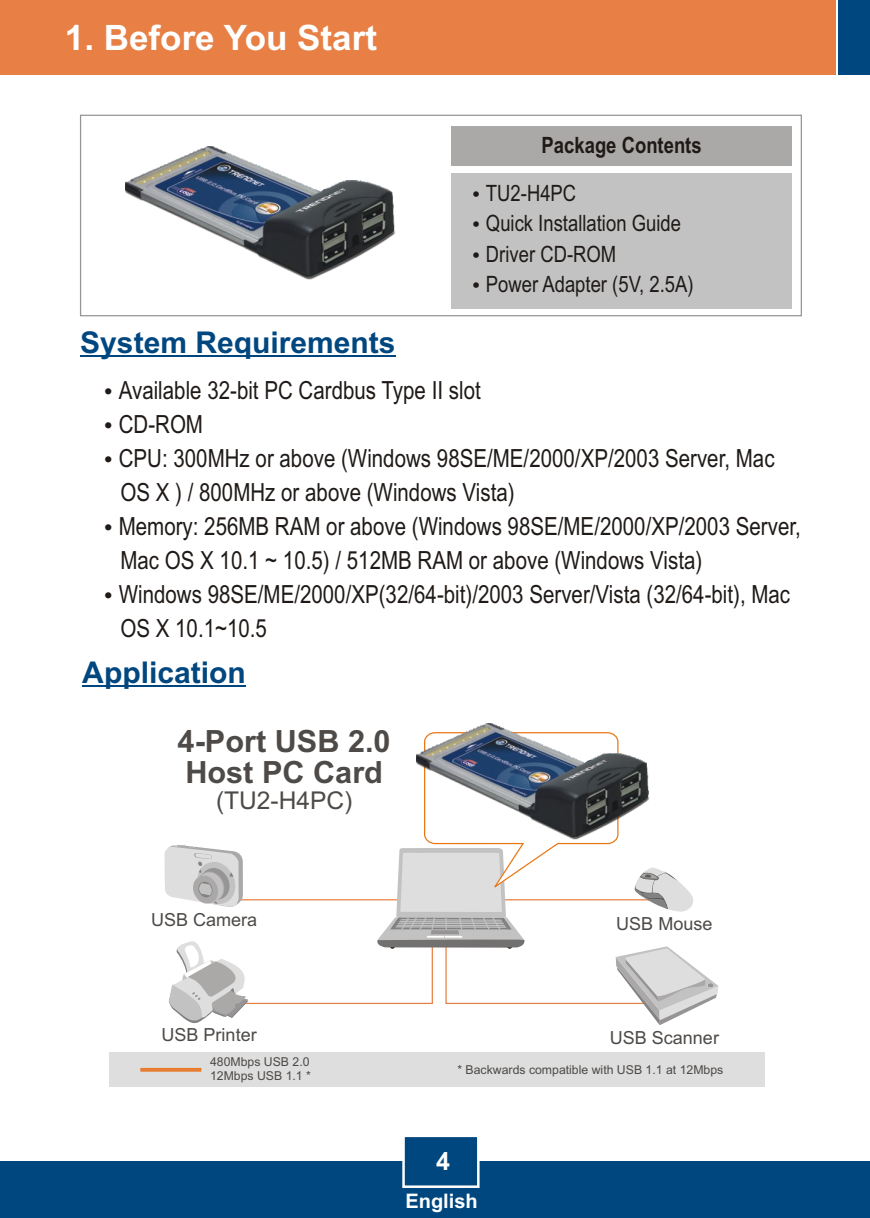
<style>
.page{position:relative;width:870px;height:1218px;background:#fff}
.page>*{position:absolute;margin:0;border:0;box-sizing:border-box;transform-origin:0 0}
.t1{font:700 35px "Arial";color:#fff}
.t2{font:700 30.75px/30.8px "Arial";color:#4d4a47}
.t3{font:700 30px "Arial";color:#004780}
.t4{font:25px/34px "Arial Narrow";color:#1f1a17}
.t5{font:700 25px "Arial";color:#fff}
.t6{font:24.5px "Arial";color:#4d4a47}
.t7{font:22.5px/30.5px "Arial Narrow";color:#1f1a17}
.t8{font:700 22.5px "Arial Narrow";color:#1f1a17}
.t9{font:700 20px "Arial";color:#fff}
.t10{font:18px "Arial";color:#4d4a47}
.t11{font:12.25px/13.2px "Arial";color:#4d4a47}
</style>
<div class="page">
<div style="left:0;top:1161px;width:869px;height:57px;background:#004780"></div>
<div style="left:0;top:0;width:835px;height:74px;background:#e88045"></div>
<div style="left:838px;top:0;width:31px;height:74px;background:#004780"></div>
<hr style="left:80px;top:355px;width:315px;height:2px;background:#004780">
<hr style="left:82px;top:685px;width:164px;height:2px;background:#004780">
<svg style="left:80px;top:114px;width:722px;height:203px"></svg>
<div style="left:451px;top:173px;width:339px;height:136px;background:#c2c2c2"></div>
<div style="left:451px;top:126px;width:339px;height:40px;background:#aba8a8"></div>
<svg style="left:402px;top:1137px;width:78px;height:51px"></svg>
<img style="left:125px;top:146px;width:270px;height:134px">
<div style="left:109px;top:1052px;width:655px;height:35px;background:#dedede"></div>
<div style="left:141px;top:1068px;width:60px;height:3px;background:#e88045;border:1px solid #e87817"></div>
<svg style="left:164px;top:798px;width:554px;height:227px"></svg>
<img style="left:416px;top:723px;width:233px;height:116px">
<h1 class="t1" style="left:65px;top:24px;width:313px">1. Before You Start</h1>
<p class="t3" style="left:80px;top:331px;width:317px">System Requirements</p>
<p class="t8" style="left:541px;top:136px;width:161px">Package Contents</p>
<p class="t7" style="left:485px;top:180px;width:209px">TU2-H4PC<br>Quick Installation Guide<br>Driver CD-ROM<br>Power Adapter (5V, 2.5A)</p>
<p class="t4" style="left:119px;top:376px;width:683px">Available 32-bit PC Cardbus Type II slot<br>CD-ROM<br>CPU: 300MHz or above (Windows 98SE/ME/2000/XP/2003 Server, Mac OS X ) / 800MHz or above (Windows Vista)<br>Memory: 256MB RAM or above (Windows 98SE/ME/2000/XP/2003 Server, Mac OS X 10.1 ~ 10.5) / 512MB RAM or above (Windows Vista)<br>Windows 98SE/ME/2000/XP(32/64-bit)/2003 Server/Vista (32/64-bit), Mac OS X 10.1~10.5</p>
<p class="t3" style="left:82px;top:661px;width:165px">Application</p>
<p class="t2" style="left:177px;top:729px;width:214px">4-Port USB 2.0<br>Host PC Card</p>
<p class="t6" style="left:216px;top:791px;width:138px">(TU2-H4PC)</p>
<p class="t10" style="left:151px;top:913px;width:108px">USB Camera</p>
<p class="t10" style="left:616px;top:917px;width:98px">USB Mouse</p>
<p class="t10" style="left:161px;top:1028px;width:97px">USB Printer</p>
<p class="t11" style="left:210px;top:1056px;width:102px">480Mbps USB 2.0<br>12Mbps USB 1.1 *</p>
<p class="t10" style="left:609px;top:1031px;width:111px">USB Scanner</p>
<p class="t11" style="left:457px;top:1064px;width:267px">* Backwards compatible with USB 1.1 at 12Mbps</p>
<p class="t5" style="left:436px;top:1151px;width:15px">4</p>
<p class="t9" style="left:405px;top:1193px;width:74px">English</p>
</div>
